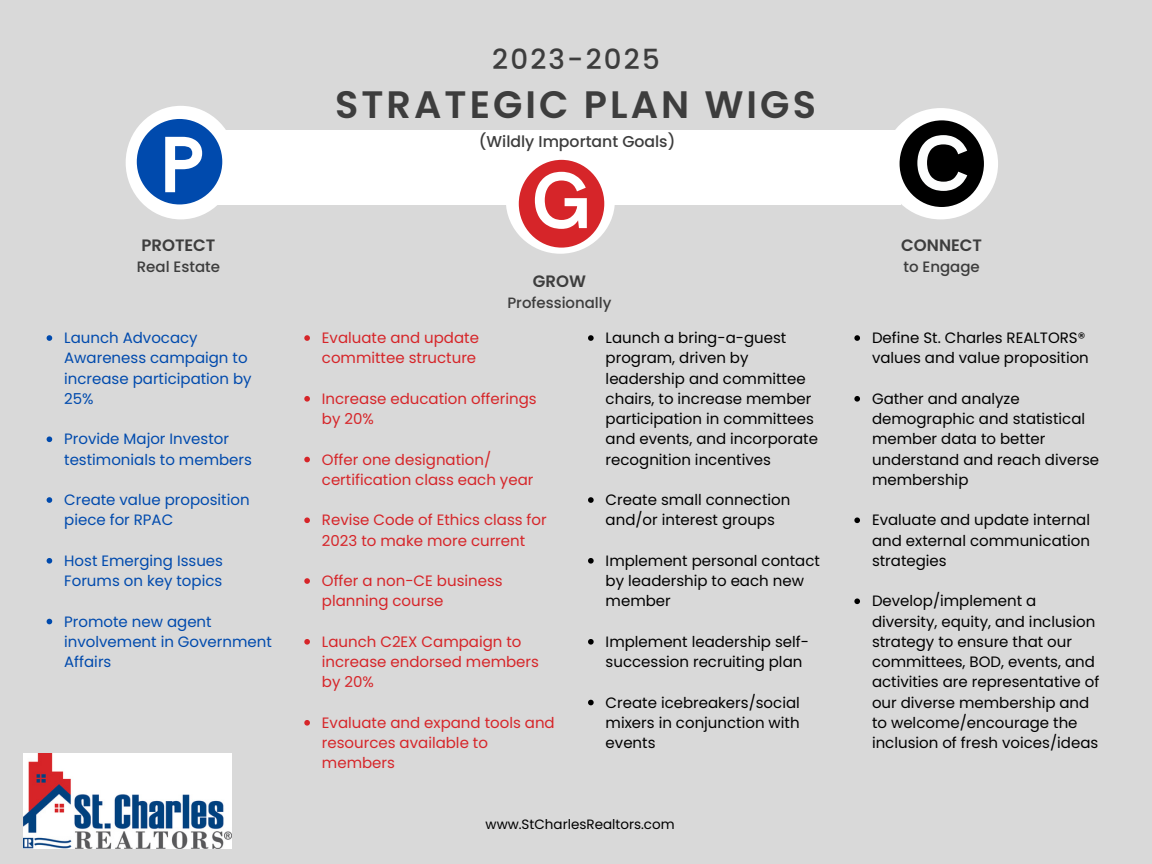
<style>
.page{position:relative;width:1152px;height:864px;background:#d9d9d9}
.page>*{position:absolute;margin:0;border:0;box-sizing:border-box;transform-origin:0 0}
.t1{font:700 80.25px "HK Grotesk";color:#fff}
.t2{font:700 78.45px "HK Grotesk";color:#fcfdfd}
.t3{font:600 38.25px "Poppins";letter-spacing:.08em;color:#3d3d3d}
.t4{font:500 27.75px "Poppins";letter-spacing:.08em;color:#3d3d3d}
.t5{font:600 16.5px "Poppins";color:#3d3d3d}
.t6{font:500 15.75px "Poppins";color:#3d3d3d}
.t7{font:15px/20.2px "Poppins";color:#000}
.t8{font:15px/20.2px "Poppins";color:#d62529}
.t9{font:15px/20.2px "Poppins";color:#004aad}
.t10{font:500 15px "Poppins";color:#3d3d3d}
.t11{font:13.5px "Poppins";color:#000}
</style>
<div class="page">
<div style="left:883px;top:108px;width:115px;height:111px;background:#fff;border-radius:50%"></div>
<div style="left:506px;top:147px;width:109px;height:107px;background:#fff;border-radius:50%"></div>
<div style="left:201px;top:130px;width:699px;height:75px;background:#fff"></div>
<div style="left:519px;top:160px;width:85px;height:88px;background:#d62529;border-radius:50%"></div>
<div style="left:900px;top:120px;width:84px;height:87px;background:#000;border-radius:50%"></div>
<div style="left:126px;top:106px;width:110px;height:113px;background:#fff;border-radius:50%"></div>
<div style="left:137px;top:119px;width:85px;height:85px;background:#004aad;border-radius:50%"></div>
<img style="left:24px;top:754px;width:208px;height:94px">
<svg style="left:47px;top:335px;width:5px;height:6px"></svg>
<svg style="left:47px;top:436px;width:5px;height:6px"></svg>
<svg style="left:47px;top:497px;width:5px;height:6px"></svg>
<svg style="left:47px;top:558px;width:5px;height:6px"></svg>
<svg style="left:47px;top:619px;width:5px;height:5px"></svg>
<svg style="left:304px;top:335px;width:6px;height:6px"></svg>
<svg style="left:304px;top:396px;width:6px;height:6px"></svg>
<svg style="left:304px;top:457px;width:6px;height:5px"></svg>
<svg style="left:304px;top:517px;width:6px;height:6px"></svg>
<svg style="left:304px;top:578px;width:6px;height:6px"></svg>
<svg style="left:304px;top:639px;width:6px;height:6px"></svg>
<svg style="left:304px;top:720px;width:6px;height:6px"></svg>
<svg style="left:588px;top:335px;width:6px;height:6px"></svg>
<svg style="left:588px;top:497px;width:6px;height:6px"></svg>
<svg style="left:588px;top:558px;width:6px;height:6px"></svg>
<svg style="left:588px;top:639px;width:6px;height:6px"></svg>
<svg style="left:588px;top:700px;width:6px;height:5px"></svg>
<svg style="left:854px;top:335px;width:6px;height:6px"></svg>
<svg style="left:854px;top:396px;width:6px;height:6px"></svg>
<svg style="left:854px;top:517px;width:6px;height:6px"></svg>
<svg style="left:854px;top:598px;width:6px;height:6px"></svg>
<h1 class="t1" style="left:158px;top:120px;width:47px">P</h1>
<p class="t5" style="left:142px;top:234px;width:76px">PROTECT</p>
<p class="t10" style="left:137px;top:256px;width:85px">Real Estate</p>
<p class="t9" style="left:64px;top:328px;width:189px">Launch Advocacy<br>Awareness campaign to increase participation by<br>25%</p>
<p class="t9" style="left:64px;top:429px;width:189px">Provide Major Investor testimonials to members</p>
<p class="t9" style="left:64px;top:490px;width:187px">Create value proposition piece for RPAC</p>
<p class="t9" style="left:64px;top:550px;width:160px">Host Emerging Issues<br>Forums on key topics</p>
<p class="t9" style="left:64px;top:611px;width:209px">Promote new agent involvement in Government<br>Affairs</p>
<h3 class="t4" style="left:492px;top:39px;width:169px">2023-2025</h3>
<h3 class="t3" style="left:335px;top:78px;width:482px">STRATEGIC PLAN WIGS</h3>
<p class="t6" style="left:479px;top:131px;width:198px">(Wildly Important Goals)</p>
<h1 class="t1" style="left:532px;top:156px;width:62px">G</h1>
<p class="t5" style="left:533px;top:270px;width:55px">GROW</p>
<p class="t10" style="left:507px;top:292px;width:106px">Professionally</p>
<p class="t8" style="left:322px;top:328px;width:159px">Evaluate and update committee structure</p>
<p class="t8" style="left:322px;top:388px;width:216px">Increase education offerings by 20%</p>
<p class="t8" style="left:322px;top:449px;width:213px">Offer one designation/ certification class each year</p>
<p class="t8" style="left:322px;top:510px;width:226px">Revise Code of Ethics class for<br>2023 to make more current</p>
<p class="t8" style="left:322px;top:571px;width:182px">Offer a non-CE business planning course</p>
<p class="t8" style="left:322px;top:631px;width:219px">Launch C2EX Campaign to increase endorsed members by 20%</p>
<p class="t8" style="left:322px;top:712px;width:234px">Evaluate and expand tools and resources available to members</p>
<p class="t7" style="left:606px;top:328px;width:214px">Launch a bring-a-guest program, driven by leadership and committee chairs, to increase member participation in committees and events, and incorporate recognition incentives</p>
<p class="t7" style="left:606px;top:490px;width:186px">Create small connection and/or interest groups</p>
<p class="t7" style="left:606px;top:550px;width:216px">Implement personal contact by leadership to each new member</p>
<p class="t7" style="left:606px;top:631px;width:205px">Implement leadership self&shy;succession recruiting plan</p>
<p class="t7" style="left:606px;top:692px;width:196px;text-align:justify">Create icebreakers/social mixers in conjunction with events</p>
<p class="t11" style="left:486px;top:814px;width:191px">www.StCharlesRealtors.com</p>
<h2 class="t2" style="left:914px;top:120px;width:56px">C</h2>
<p class="t5" style="left:901px;top:234px;width:82px">CONNECT</p>
<p class="t10" style="left:903px;top:256px;width:78px">to Engage</p>
<p class="t7" style="left:872px;top:328px;width:218px">Define St. Charles REALTORS® values and value proposition</p>
<p class="t7" style="left:872px;top:388px;width:229px">Gather and analyze demographic and statistical member data to better understand and reach diverse membership</p>
<p class="t7" style="left:872px;top:510px;width:220px;text-align:justify">Evaluate and update internal and external communication strategies</p>
<p class="t7" style="left:872px;top:591px;width:229px">Develop/implement a diversity, equity, and inclusion strategy to ensure that our committees, BOD, events, and activities are representative of our diverse membership and to welcome/encourage the inclusion of fresh voices/ideas</p>
</div>
